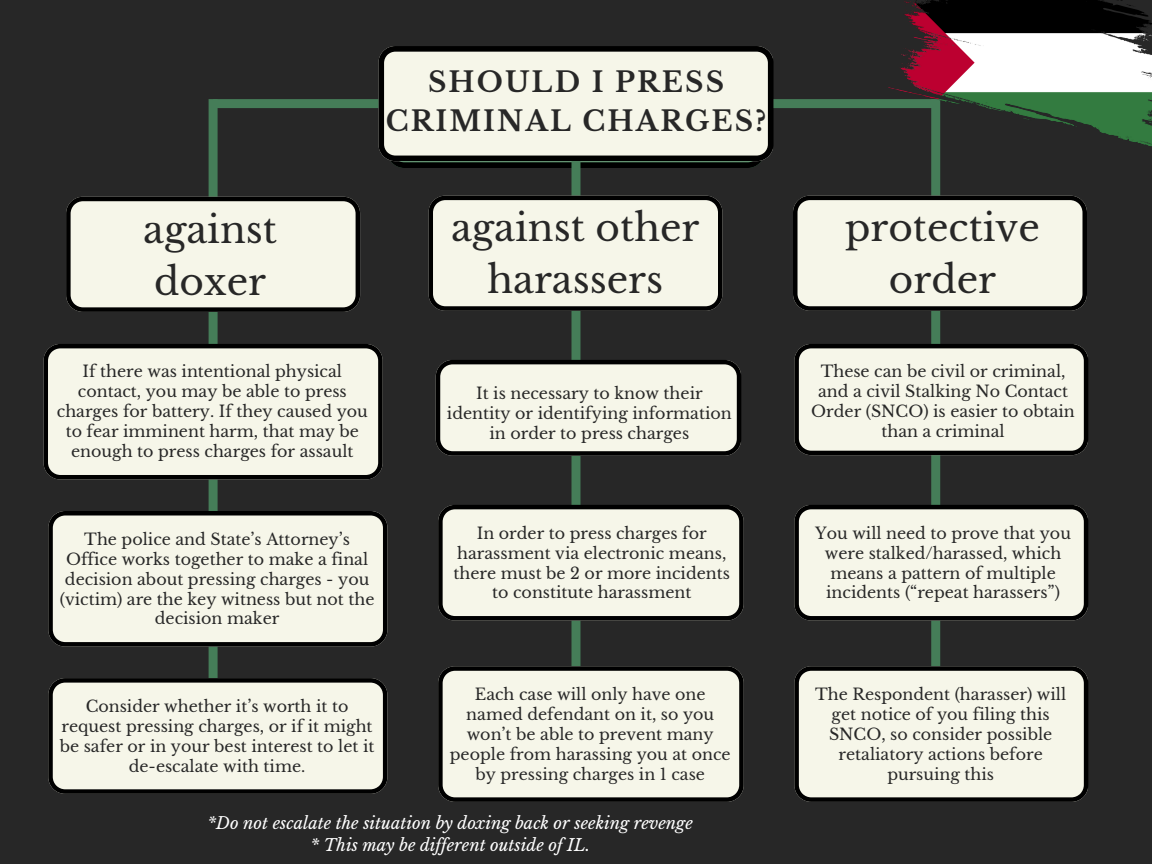
<style>
.page{position:relative;width:1152px;height:864px;background:#272727}
.page>*{position:absolute;margin:0;border:0;box-sizing:border-box;transform-origin:0 0}
.t1{font:37.5px/51.8px "Libre Baskerville";color:#272727;text-align:center}
.t2{font:700 27.75px/38.2px "Libre Baskerville";letter-spacing:.075em;color:#272727;text-align:center}
.t3{font:italic 16.5px "Libre Baskerville";color:#fff}
.t4{font:15.9px/19.8px "Libre Baskerville";color:#272727;text-align:center}
</style>
<div class="page">
<svg style="left:391px;top:161px;width:370px;height:7px"></svg>
<svg style="left:378px;top:46px;width:395px;height:115px;background:#d7d7cc"></svg>
<div style="left:209px;top:99px;width:9px;height:602px;background:#457d58"></div>
<svg style="left:44px;top:344px;width:338px;height:135px;background:#e0e0d4"></svg>
<svg style="left:48px;top:511px;width:339px;height:136px;background:#dfdfd3"></svg>
<div style="left:571px;top:161px;width:9px;height:557px;background:#457d58"></div>
<svg style="left:436px;top:360px;width:305px;height:96px;background:#d8d8cc"></svg>
<svg style="left:438px;top:505px;width:306px;height:116px;background:#dbdbcf"></svg>
<div style="left:931px;top:99px;width:9px;height:645px;background:#457d58"></div>
<svg style="left:794px;top:344px;width:294px;height:111px;background:#dadacf"></svg>
<svg style="left:794px;top:505px;width:294px;height:116px;background:#dbdbcf"></svg>
<svg style="left:66px;top:197px;width:294px;height:115px;background:#dbdbd0"></svg>
<svg style="left:429px;top:196px;width:294px;height:115px;background:#dcdcd0"></svg>
<svg style="left:793px;top:196px;width:294px;height:115px;background:#dbdbd0"></svg>
<svg style="left:48px;top:678px;width:339px;height:116px;background:#dcdcd1"></svg>
<svg style="left:438px;top:666px;width:306px;height:136px;background:#deded2"></svg>
<svg style="left:794px;top:666px;width:294px;height:136px;background:#deded2"></svg>
<div style="left:213px;top:99px;width:165px;height:9px;background:#457d58"></div>
<div style="left:774px;top:99px;width:162px;height:9px;background:#457d58"></div>
<img style="left:889px;top:0;width:263px;height:149px">
<p class="t2" style="left:386px;top:64px;width:382px">SHOULD I PRESS<br>CRIMINAL CHARGES?</p>
<p class="t1" style="left:451px;top:202px;width:250px">against other harassers</p>
<p class="t1" style="left:143px;top:204px;width:135px;text-align:left">against doxer</p>
<p class="t1" style="left:845px;top:202px;width:196px">protective order</p>
<p class="t4" style="left:57px;top:362px;width:312px">If there was intentional physical contact, you may be able to press charges for battery. If they caused you to fear imminent harm, that may be enough to press charges for assault</p>
<p class="t4" style="left:60px;top:529px;width:316px">The police and State’s Attorney’s<br>Office works together to make a final decision about pressing charges - you (victim) are the key witness but not the decision maker</p>
<p class="t4" style="left:447px;top:384px;width:286px">It is necessary to know their identity or identifying information in order to press charges</p>
<p class="t4" style="left:454px;top:523px;width:278px">In order to press charges for harassment via electronic means, there must be 2 or more incidents to constitute harassment</p>
<p class="t4" style="left:811px;top:362px;width:265px">These can be civil or criminal, and a civil Stalking No Contact<br>Order (SNCO) is easier to obtain than a criminal</p>
<p class="t4" style="left:815px;top:523px;width:257px">You will need to prove that you were stalked/harassed, which means a pattern of multiple incidents (“repeat harassers”)</p>
<p class="t4" style="left:60px;top:697px;width:316px">Consider whether it’s worth it to request pressing charges, or if it might be safer or in your best interest to let it de-escalate with time.</p>
<p class="t4" style="left:450px;top:685px;width:282px">Each case will only have one named defendant on it, so you won’t be able to prevent many people from harassing you at once by pressing charges in 1 case</p>
<p class="t4" style="left:815px;top:685px;width:252px">The Respondent (harasser) will get notice of you filing this<br>SNCO, so consider possible retaliatory actions before pursuing this</p>
<p class="t3" style="left:207px;top:813px;width:487px">*Do not escalate the situation by doxing back or seeking revenge</p>
<p class="t3" style="left:310px;top:835px;width:281px">* This may be dif erent outside of IL.</p>
</div>
